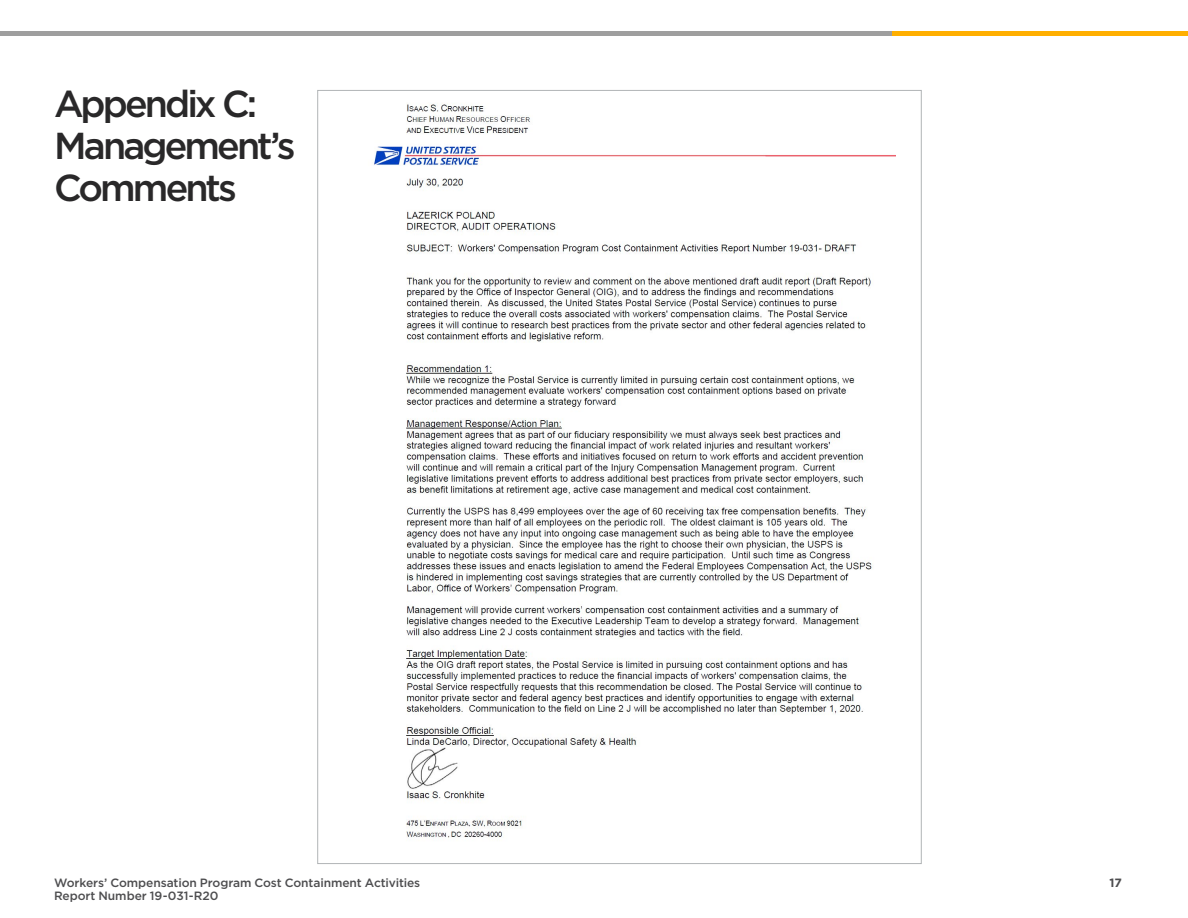
<style>
.page{position:relative;width:1188px;height:918px;background:#fff}
.page>*{position:absolute;margin:0;border:0;box-sizing:border-box;transform-origin:0 0}
.t1{font:500 37.5px/42px "Gotham";letter-spacing:-.075em;color:#292829}
.t2{font:500 12px/13.5px "Gotham";letter-spacing:-.005em;color:#4d4d4f}
.t3{font:700 12px "Gotham";color:#4d4d4f}
</style>
<div class="page">
<img style="left:374px;top:103px;width:521px;height:735px">
<hr style="left:0;top:32px;width:1188px;height:4px;background:#9e9e9e">
<hr style="left:893px;top:32px;width:295px;height:4px;background:#ffaf00">
<h1 class="t1" style="left:54px;top:82px;width:243px">Appendix C:<br>Management’s<br>Comments</h1>
<p class="t2" style="left:54px;top:875px;width:368px">Workers’ Compensation Program Cost Containment Activities<br>Report Number 19-031-R20</p>
<p class="t3" style="left:1109px;top:875px;width:14px">17</p>
</div>
